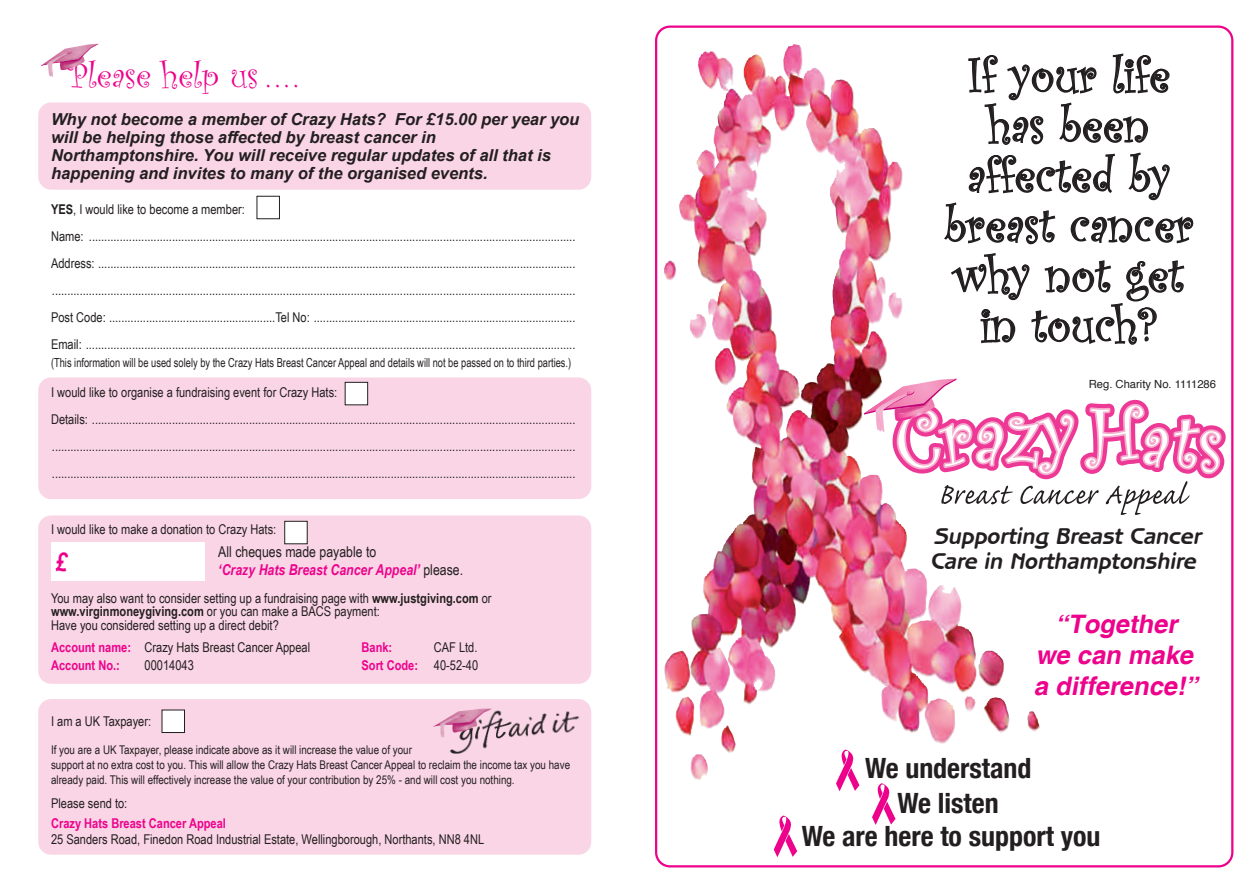
<style>
.page{position:relative;width:1259px;height:893px;background:#fff}
.page>*{position:absolute;margin:0;border:0;box-sizing:border-box;transform-origin:0 0}
.t1{font:49.95px/49.9px "Curlz";color:#231f20;text-align:center}
.t2{font:36px "Curlz";color:#ed028c}
.t3{font:700 condensed 27.9px/34.2px "Helvetica Neue";color:#231f20;text-align:center}
.t4{font:italic 700 25.5px/30.6px "Helvetica";color:#ed028c;text-align:center}
.t5{font:italic 700 25.5px "Arial Narrow";color:#ed028c}
.t6{font:italic 23.55px/25px "Benguiat Gothic BT Bold";color:#231f20}
.t7{font:italic 700 16.5px/18px "Arial";color:#231f20}
.t8{font:italic 700 15px "Arial Narrow";color:#ed028c}
.t9{font:15px "Arial Narrow";color:#231f20}
.t10{font:13.5px/27px "Arial Narrow";color:#231f20}
.t11{font:700 13.5px "Arial Narrow";color:#ed028c}
.t12{font:12.45px "Arial Narrow";color:#231f20;scale:.91 1}
.t13{font:12px/15px "Arial Narrow";color:#231f20}
.t14{font:11.25px "Helvetica";color:#231f20}
.s1{font-weight:700}
.s2{font-weight:400;font-style:normal;color:#231f20}
.s3{font-weight:700;color:#ed028c}
.s4{font-weight:400;color:#231f20}
</style>
<div class="page">
<svg style="left:655px;top:26px;width:578px;height:841px"></svg>
<div style="left:38px;top:515px;width:553px;height:169px;background:#fad5e5;border-radius:13px"></div>
<img style="left:41px;top:44px;width:58px;height:33px">
<div style="left:38px;top:102px;width:553px;height:88px;background:#fad5e5;border-radius:13px"></div>
<div style="left:38px;top:377px;width:553px;height:122px;background:#fad5e5;border-radius:13px"></div>
<div style="left:51px;top:542px;width:153px;height:39px;background:#fff"></div>
<div style="left:38px;top:699px;width:553px;height:156px;background:#fad5e5;border-radius:13px"></div>
<div style="left:256px;top:196px;width:24px;height:23px;border:1px solid #231f20"></div>
<div style="left:345px;top:382px;width:23px;height:23px;background:#fff"></div>
<div style="left:345px;top:382px;width:23px;height:23px;border:1px solid #231f20"></div>
<div style="left:285px;top:521px;width:22px;height:23px;background:#fff"></div>
<div style="left:284px;top:521px;width:24px;height:23px;border:1px solid #231f20"></div>
<div style="left:162px;top:710px;width:22px;height:22px;background:#fff"></div>
<div style="left:162px;top:710px;width:23px;height:23px;border:1px solid #231f20"></div>
<img style="left:449px;top:710px;width:131px;height:44px">
<img style="left:433px;top:708px;width:59px;height:31px">
<img style="left:793px;top:68px;width:93px;height:89px">
<svg style="left:864px;top:379px;width:361px;height:136px"></svg>
<svg style="left:836px;top:750px;width:23px;height:41px"></svg>
<svg style="left:872px;top:783px;width:23px;height:42px"></svg>
<svg style="left:774px;top:816px;width:23px;height:41px"></svg>
<h2 class="t2" style="left:68px;top:50px;width:232px">Please help us ....</h2>
<p class="t7" style="left:51px;top:110px;width:530px">Why not become a member of Crazy Hats? For £15.00 per year you will be helping those affected by breast cancer in Northamptonshire. You will receive regular updates of all that is happening and invites to many of the organised events.</p>
<p class="t10" style="left:51px;top:195px;width:526px"><span class="s1">YES</span>, I would like to become a member:<br>Name: ..............................................................................................................................................................<br>Address: ........................................................................................................................................................... ..........................................................................................................................................................................<br>Post Code: ......................................................Tel No: .....................................................................................<br>Email: ...............................................................................................................................................................</p>
<p class="t12" style="left:51px;top:355px;width:573px">(This information will be used solely by the Crazy Hats Breast Cancer Appeal and details will not be passed on to third parties.)</p>
<p class="t10" style="left:51px;top:379px;width:526px">I would like to organise a fundraising event for Crazy Hats:<br>Details: ............................................................................................................................................................. .......................................................................................................................................................................... ..........................................................................................................................................................................</p>
<p class="t10" style="left:51px;top:515px;width:227px">I would like to make a donation to Crazy Hats:</p>
<h3 class="t5" style="left:56px;top:547px;width:13px">£</h3>
<p class="t9" style="left:218px;top:543px;width:159px">All cheques made payable to</p>
<p class="t8" style="left:218px;top:561px;width:246px">‘Crazy Hats Breast Cancer Appeal’ <span class="s2">please.</span></p>
<p class="t10" style="left:51px;top:591px;width:442px;line-height:13.5px">You may also want to consider setting up a fundraising page with <span class="s1">www.justgiving.com</span> or <span class="s1">www.virginmoneygiving.com</span> or you can make a BACS payment:<br>Have you considered setting up a direct debit?</p>
<p class="t10" style="left:51px;top:634px;width:261px"><span class="s3">Account name:</span> Crazy Hats Breast Cancer Appeal</p>
<p class="t11" style="left:361px;top:640px;width:32px">Bank:</p>
<p class="t10" style="left:434px;top:634px;width:45px">CAF Ltd.</p>
<p class="t11" style="left:51px;top:658px;width:70px">Account No.:</p>
<p class="t10" style="left:145px;top:652px;width:51px">00014043</p>
<p class="t11" style="left:361px;top:658px;width:118px">Sort Code: <span class="s4">40-52-40</span></p>
<p class="t10" style="left:51px;top:707px;width:102px">I am a UK Taxpayer:</p>
<p class="t13" style="left:51px;top:742px;width:520px">If you are a UK Taxpayer, please indicate above as it will increase the value of your<br>support at no extra cost to you. This will allow the Crazy Hats Breast Cancer Appeal to reclaim the income tax you have already paid. This will effectively increase the value of your contribution by 25% - and will cost you nothing.</p>
<p class="t10" style="left:51px;top:790px;width:78px">Please send to:</p>
<p class="t11" style="left:51px;top:815px;width:176px">Crazy Hats Breast Cancer Appeal</p>
<p class="t10" style="left:51px;top:826px;width:435px">25 Sanders Road, Finedon Road Industrial Estate, Wellingborough, Northants, NN8 4NL</p>
<h1 class="t1" style="left:944px;top:48px;width:251px">If your life has been affected by breast cancer why not get in touch?</h1>
<p class="t14" style="left:1088px;top:379px;width:129px">Reg. Charity No. 1111286</p>
<h3 class="t6" style="left:930px;top:525px;width:276px">Supporting Breast Cancer<br>Care in Northamptonshire</h3>
<h3 class="t4" style="left:1034px;top:609px;width:170px">“Together we can make a difference!”</h3>
<h3 class="t3" style="left:801px;top:750px;width:300px">We understand<br>We listen<br>We are here to support you</h3>
</div>
